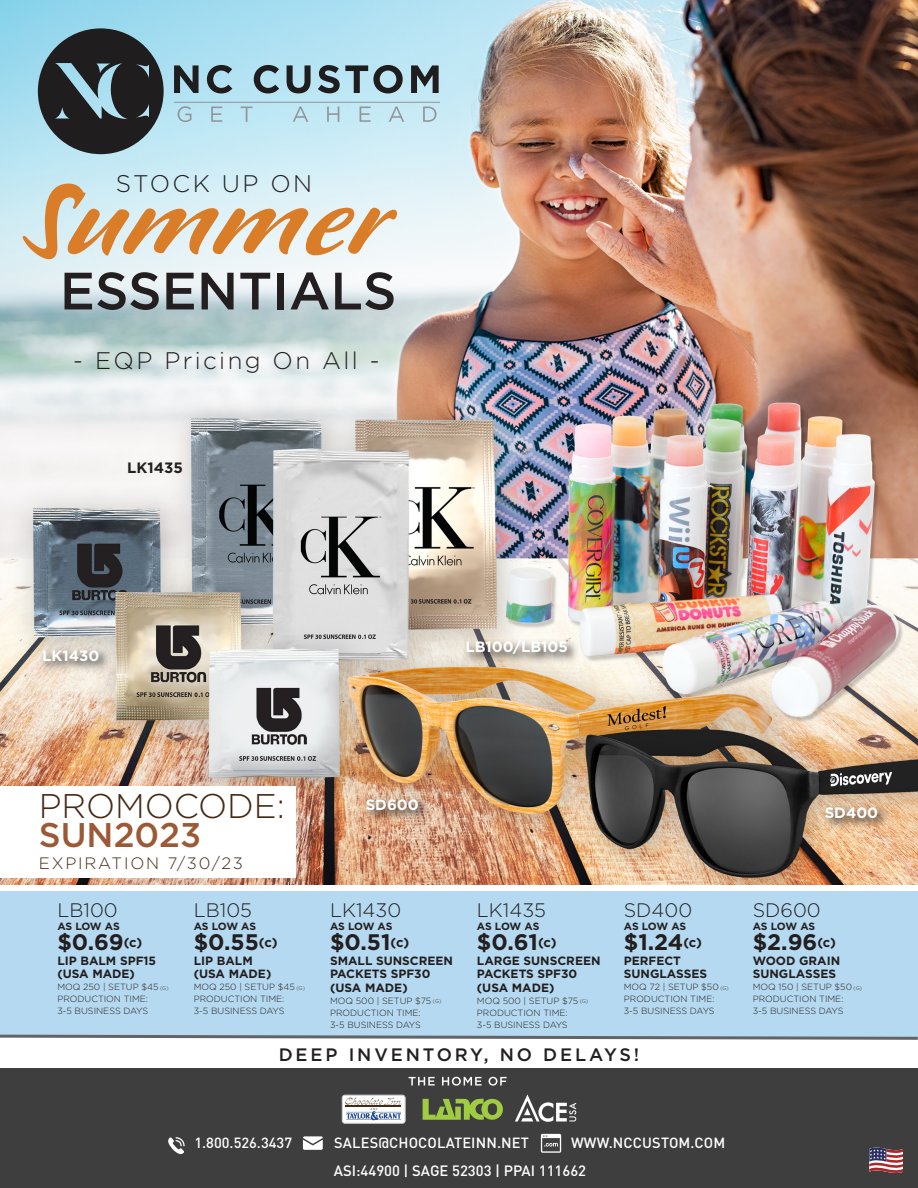
<style>
.page{position:relative;width:918px;height:1188px;background:#fff}
.page>*{position:absolute;margin:0;border:0;box-sizing:border-box;transform-origin:0 0}
.t1{font:900 122.4px "Pooper";color:#d97d29}
.t2{font:500 52.5px "Gotham";color:#231f20}
.t3{font:300 34.2px "Gotham";letter-spacing:-.005em;color:#442914}
.t4{font:500 34.2px "Gotham";color:#9b5936}
.t5{font:300 24px "Gotham";letter-spacing:.1em;color:#231f20}
.t6{font:700 22.5px "Gotham";letter-spacing:-.005em;color:#231f20}
.t7{font:300 19.5px "Gotham";color:#231f20}
.t8{font:500 18px "Gotham";letter-spacing:.16em;color:#231f20}
.t9{font:300 16.5px "Gotham";letter-spacing:.11em;color:#442914}
.t10{font:700 15px "Gotham";color:#fff}
.t11{font:700 15px "Gotham";color:#231f20}
.t12{font:500 14.85px "DIN Pro";color:#fff}
.t13{font:500 14.55px "DIN Pro";letter-spacing:.01em;color:#fff}
.t14{font:700 12px/13.5px "Gotham";color:#231f20}
.t15{font:700 10.5px "Gotham";letter-spacing:-.025em;color:#231f20}
.t16{font:300 9px/12px "Gotham";color:#231f20}
.s1{font-size:13.05px}
.s2{font-size:5.25px}
</style>
<div class="page">
<div style="left:0;top:891px;width:918px;height:146px;background:#b5d9f0"></div>
<img style="left:0;top:0;width:918px;height:885px">
<div style="left:0;top:1069px;width:918px;height:119px;background:#3e3e3f"></div>
<svg style="left:869px;top:1147px;width:34px;height:26px"></svg>
<svg style="left:541px;top:1134px;width:20px;height:19px"></svg>
<svg style="left:168px;top:1137px;width:17px;height:17px"></svg>
<svg style="left:303px;top:1136px;width:20px;height:14px"></svg>
<div style="left:342px;top:1095px;width:63px;height:28px;background:#fff;border-radius:3px"></div>
<div style="left:342px;top:1095px;width:63px;height:29px;border:1px solid #bfbec0;border-radius:3px"></div>
<svg style="left:345px;top:1098px;width:57px;height:23px"></svg>
<svg style="left:423px;top:1099px;width:80px;height:21px"></svg>
<svg style="left:515px;top:1094px;width:61px;height:28px"></svg>
<svg style="left:409px;top:1077px;width:26px;height:9px"></svg>
<svg style="left:442px;top:1077px;width:40px;height:9px"></svg>
<svg style="left:489px;top:1077px;width:18px;height:9px"></svg>
<svg style="left:38px;top:28px;width:126px;height:126px;background:#4b595f"></svg>
<svg style="left:174px;top:65px;width:25px;height:28px"></svg>
<svg style="left:207px;top:65px;width:25px;height:28px"></svg>
<svg style="left:254px;top:65px;width:25px;height:28px"></svg>
<svg style="left:287px;top:65px;width:24px;height:28px"></svg>
<svg style="left:318px;top:65px;width:85px;height:28px;background:#778e97"></svg>
<svg style="left:411px;top:65px;width:28px;height:28px"></svg>
<hr style="left:174px;top:102px;width:266px;height:1px;background:#939598">
<svg style="left:178px;top:106px;width:13px;height:16px"></svg>
<svg style="left:211px;top:107px;width:11px;height:15px"></svg>
<svg style="left:241px;top:107px;width:12px;height:15px"></svg>
<svg style="left:293px;top:106px;width:15px;height:16px"></svg>
<svg style="left:327px;top:107px;width:12px;height:15px"></svg>
<svg style="left:360px;top:107px;width:11px;height:15px"></svg>
<svg style="left:389px;top:106px;width:15px;height:16px"></svg>
<svg style="left:423px;top:107px;width:14px;height:15px"></svg>
<svg style="left:0;top:1034px;width:918px;height:6px"></svg>
<svg style="left:363px;top:796px;width:68px;height:27px;background:#bf9980"></svg>
<svg style="left:40px;top:646px;width:71px;height:27px;background:#cdc4b9"></svg>
<svg style="left:823px;top:803px;width:67px;height:27px;background:#caa785"></svg>
<svg style="left:463px;top:637px;width:116px;height:29px;background:#cbc4b9"></svg>
<div style="left:0;top:786px;width:296px;height:92px;background:#fff"></div>
<p class="t5" style="left:116px;top:171px;width:198px">STOCK UP ON</p>
<p class="t1" style="left:25px;top:156px;width:365px">Summer</p>
<p class="t2" style="left:60px;top:261px;width:338px">ESSENTIALS</p>
<p class="t5" style="left:73px;top:347px;width:308px">- EQP Pricing On All -</p>
<p class="t11" style="left:127px;top:459px;width:57px">LK1435</p>
<p class="t10" style="left:42px;top:647px;width:59px">LK1430</p>
<p class="t10" style="left:465px;top:638px;width:104px">LB100/LB105</p>
<p class="t3" style="left:39px;top:787px;width:248px">PROMOCODE:</p>
<p class="t4" style="left:39px;top:815px;width:164px">SUN2023</p>
<p class="t9" style="left:39px;top:854px;width:206px">EXPIRATION 7/30/23</p>
<p class="t7" style="left:57px;top:899px;width:62px">LB100</p>
<p class="t15" style="left:57px;top:920px;width:64px">AS LOW AS</p>
<p class="t6" style="left:57px;top:929px;width:87px">$0.69<span class="s1">(c)</span></p>
<p class="t14" style="left:57px;top:953px;width:100px">LIP BALM SPF15 (USA MADE)</p>
<p class="t16" style="left:57px;top:981px;width:113px">MOQ 250 | SETUP $45 <span class="s2">(G)</span></p>
<p class="t16" style="left:57px;top:993px;width:92px">PRODUCTION TIME:<br>3-5 BUSINESS DAYS</p>
<p class="t7" style="left:194px;top:899px;width:60px">LB105</p>
<p class="t15" style="left:194px;top:920px;width:64px">AS LOW AS</p>
<p class="t6" style="left:194px;top:929px;width:85px">$0.55<span class="s1">(c)</span></p>
<p class="t14" style="left:194px;top:953px;width:61px">LIP BALM</p>
<p class="t14" style="left:194px;top:967px;width:79px">(USA MADE)</p>
<p class="t16" style="left:194px;top:981px;width:113px">MOQ 250 | SETUP $45 <span class="s2">(G)</span></p>
<p class="t16" style="left:194px;top:993px;width:92px">PRODUCTION TIME:<br>3-5 BUSINESS DAYS</p>
<p class="t10" style="left:366px;top:796px;width:55px">SD600</p>
<p class="t7" style="left:330px;top:899px;width:73px">LK1430</p>
<p class="t15" style="left:330px;top:920px;width:64px">AS LOW AS</p>
<p class="t6" style="left:330px;top:929px;width:81px">$0.51<span class="s1">(c)</span></p>
<p class="t14" style="left:330px;top:953px;width:125px">SMALL SUNSCREEN<br>PACKETS SPF30 (USA MADE)</p>
<p class="t16" style="left:330px;top:994px;width:113px">MOQ 500 | SETUP $75 <span class="s2">(G)</span></p>
<p class="t16" style="left:330px;top:1006px;width:92px">PRODUCTION TIME:</p>
<p class="t16" style="left:330px;top:1018px;width:92px">3-5 BUSINESS DAYS</p>
<p class="t7" style="left:477px;top:899px;width:71px">LK1435</p>
<p class="t15" style="left:477px;top:920px;width:64px">AS LOW AS</p>
<p class="t6" style="left:477px;top:929px;width:81px">$0.61<span class="s1">(c)</span></p>
<p class="t14" style="left:477px;top:953px;width:125px">LARGE SUNSCREEN<br>PACKETS SPF30 (USA MADE)</p>
<p class="t16" style="left:477px;top:994px;width:113px">MOQ 500 | SETUP $75 <span class="s2">(G)</span></p>
<p class="t16" style="left:477px;top:1006px;width:92px">PRODUCTION TIME:</p>
<p class="t16" style="left:477px;top:1018px;width:92px">3-5 BUSINESS DAYS</p>
<p class="t7" style="left:624px;top:899px;width:70px">SD400</p>
<p class="t15" style="left:624px;top:920px;width:64px">AS LOW AS</p>
<p class="t6" style="left:624px;top:929px;width:80px">$1.24<span class="s1">(c)</span></p>
<p class="t14" style="left:624px;top:953px;width:85px">PERFECT<br>SUNGLASSES</p>
<p class="t16" style="left:624px;top:981px;width:106px">MOQ 72 | SETUP $50 <span class="s2">(G)</span></p>
<p class="t16" style="left:624px;top:993px;width:92px">PRODUCTION TIME:</p>
<p class="t16" style="left:624px;top:1005px;width:92px">3-5 BUSINESS DAYS</p>
<p class="t8" style="left:279px;top:1044px;width:362px">DEEP INVENTORY, NO DELAYS!</p>
<p class="t10" style="left:825px;top:804px;width:55px">SD400</p>
<p class="t7" style="left:753px;top:899px;width:69px">SD600</p>
<p class="t15" style="left:753px;top:920px;width:64px">AS LOW AS</p>
<p class="t6" style="left:753px;top:929px;width:85px">$2.96<span class="s1">(c)</span></p>
<p class="t14" style="left:753px;top:953px;width:89px">WOOD GRAIN<br>SUNGLASSES</p>
<p class="t16" style="left:753px;top:981px;width:111px">MOQ 150 | SETUP $50 <span class="s2">(G)</span></p>
<p class="t16" style="left:753px;top:993px;width:92px">PRODUCTION TIME:</p>
<p class="t16" style="left:753px;top:1005px;width:92px">3-5 BUSINESS DAYS</p>
<p class="t13" style="left:194px;top:1132px;width:99px">1.800.526.3437</p>
<p class="t13" style="left:334px;top:1132px;width:196px">SALES@CHOCOLATEINN.NET</p>
<p class="t13" style="left:571px;top:1132px;width:156px">WWW.NCCUSTOM.COM</p>
<p class="t12" style="left:334px;top:1161px;width:254px">ASI:44900 | SAGE 52303 | PPAI 111662</p>
</div>
